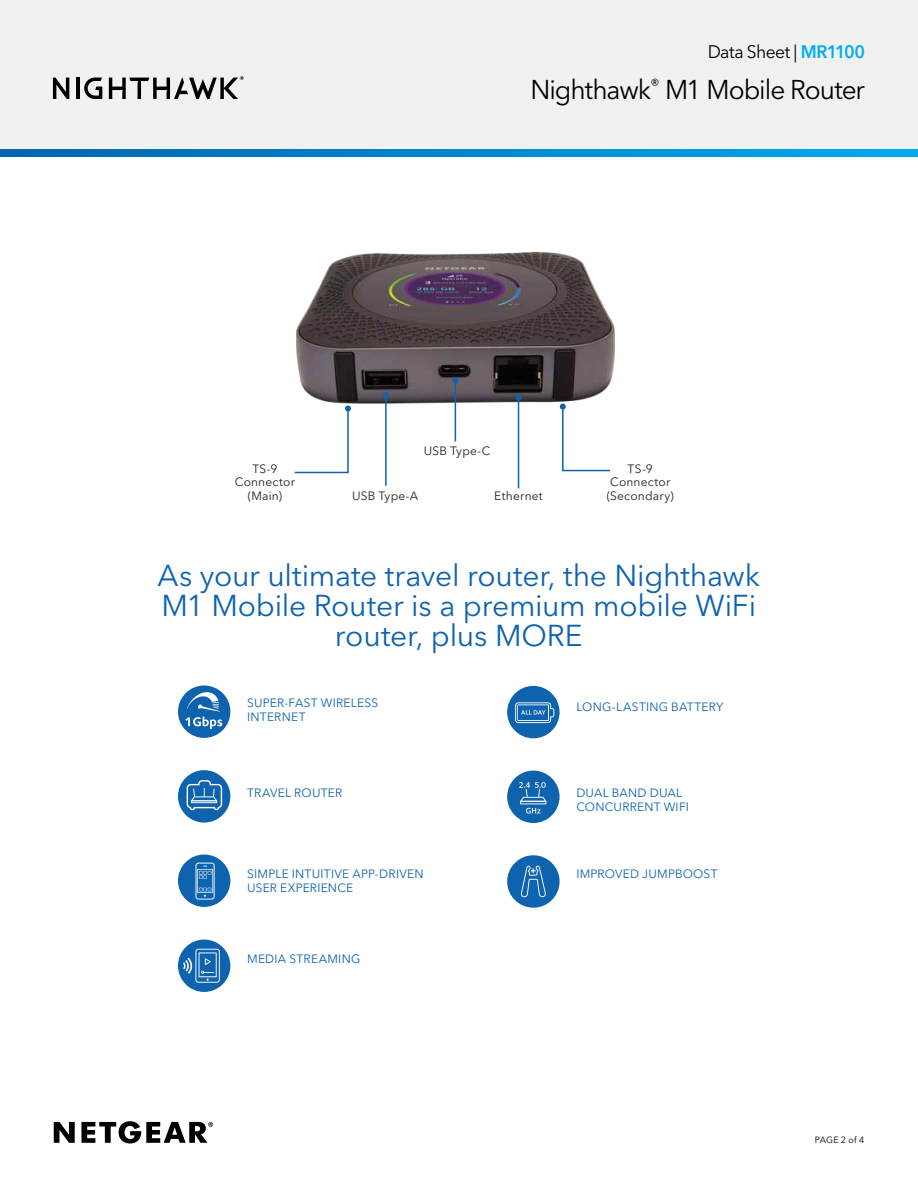
<style>
.page{position:relative;width:918px;height:1188px;background:#fff}
.page>*{position:absolute;margin:0;border:0;box-sizing:border-box;transform-origin:0 0}
.t1{font:30px/30px "Avenir Next LT Pro";letter-spacing:-.01em;color:#0e63af;text-align:center}
.t2{font:27px "Avenir Next LT Pro";letter-spacing:-.04em;color:#000}
.t3{font:18px "Avenir Next LT Pro";letter-spacing:-.03em;color:#000}
.t4{font:12px/14.4px "Avenir Next LT Pro";letter-spacing:.02em;color:#0e63af}
.t5{font:12px/13.5px "Avenir Next LT Pro";letter-spacing:.015em;color:#241f21;text-align:center}
.t6{font:9px "Avenir Next LT Pro";letter-spacing:.015em;color:#000}
.s1{font-weight:600;color:#00aeef}
</style>
<div class="page">
<img style="left:297px;top:251px;width:317px;height:224px">
<hr style="left:455px;top:380px;width:1px;height:62px;background:#0e63af">
<svg style="left:452px;top:377px;width:6px;height:6px"></svg>
<hr style="left:385px;top:395px;width:2px;height:91px;background:#0e63af">
<svg style="left:383px;top:392px;width:6px;height:6px"></svg>
<hr style="left:518px;top:398px;width:1px;height:90px;background:#0e63af">
<svg style="left:516px;top:395px;width:6px;height:6px"></svg>
<svg style="left:560px;top:404px;width:52px;height:68px"></svg>
<svg style="left:294px;top:406px;width:57px;height:68px"></svg>
<div style="left:178px;top:685px;width:52px;height:53px;background:#0e63af;border-radius:50%"></div>
<svg style="left:185px;top:692px;width:37px;height:37px"></svg>
<div style="left:507px;top:855px;width:53px;height:53px;background:#0e63af;border-radius:50%"></div>
<svg style="left:521px;top:866px;width:25px;height:31px"></svg>
<div style="left:507px;top:771px;width:53px;height:52px;background:#0e63af;border-radius:50%"></div>
<svg style="left:519px;top:782px;width:27px;height:32px"></svg>
<div style="left:507px;top:686px;width:53px;height:52px;background:#0e63af;border-radius:50%"></div>
<div style="left:178px;top:855px;width:52px;height:52px;background:#0e63af;border-radius:50%"></div>
<svg style="left:196px;top:863px;width:19px;height:37px"></svg>
<div style="left:178px;top:770px;width:52px;height:53px;background:#0e63af;border-radius:50%"></div>
<svg style="left:187px;top:780px;width:35px;height:30px"></svg>
<div style="left:178px;top:940px;width:52px;height:52px;background:#0e63af;border-radius:50%"></div>
<svg style="left:183px;top:949px;width:37px;height:34px"></svg>
<svg style="left:515px;top:702px;width:39px;height:21px"></svg>
<svg style="left:54px;top:1121px;width:159px;height:22px"></svg>
<div style="left:0;top:0;width:918px;height:156px;background:#f1f1f1"></div>
<svg style="left:53px;top:78px;width:16px;height:21px"></svg>
<hr style="left:76px;top:78px;width:3px;height:21px;background:#000">
<svg style="left:84px;top:78px;width:18px;height:21px"></svg>
<svg style="left:109px;top:76px;width:135px;height:23px"></svg>
<svg style="left:0;top:149px;width:918px;height:8px;background:#0087cd"></svg>
<h3 class="t3" style="left:708px;top:41px;width:159px">Data Sheet | <span class="s1">MR1100</span></h3>
<h2 class="t2" style="left:530px;top:73px;width:336px">Nighthawk<sup>®</sup> M1 Mobile Router</h2>
<p class="t5" style="left:424px;top:444px;width:68px">USB Type-C</p>
<p class="t5" style="left:235px;top:462px;width:62px">TS-9<br>Connector (Main)</p>
<p class="t5" style="left:610px;top:462px;width:62px">TS-9<br>Connector</p>
<p class="t5" style="left:494px;top:489px;width:50px">Ethernet</p>
<p class="t5" style="left:607px;top:489px;width:68px">(Secondary)</p>
<p class="t5" style="left:352px;top:489px;width:68px">USB Type-A</p>
<h1 class="t1" style="left:158px;top:561px;width:604px">As your ultimate travel router, the Nighthawk<br>M1 Mobile Router is a premium mobile WiFi router, plus MORE</h1>
<p class="t4" style="left:247px;top:695px;width:133px">SUPER-FAST WIRELESS<br>INTERNET</p>
<p class="t4" style="left:247px;top:785px;width:97px">TRAVEL ROUTER</p>
<p class="t4" style="left:576px;top:700px;width:148px">LONG-LASTING BATTERY</p>
<p class="t4" style="left:576px;top:785px;width:114px">DUAL BAND DUAL<br>CONCURRENT WIFI</p>
<p class="t4" style="left:247px;top:866px;width:178px">SIMPLE INTUITIVE APP-DRIVEN</p>
<p class="t4" style="left:576px;top:866px;width:143px">IMPROVED JUMPBOOST</p>
<p class="t4" style="left:247px;top:881px;width:108px">USER EXPERIENCE</p>
<p class="t4" style="left:247px;top:952px;width:115px">MEDIA STREAMING</p>
<p class="t6" style="left:815px;top:1134px;width:51px">PAGE 2 of 4</p>
</div>
